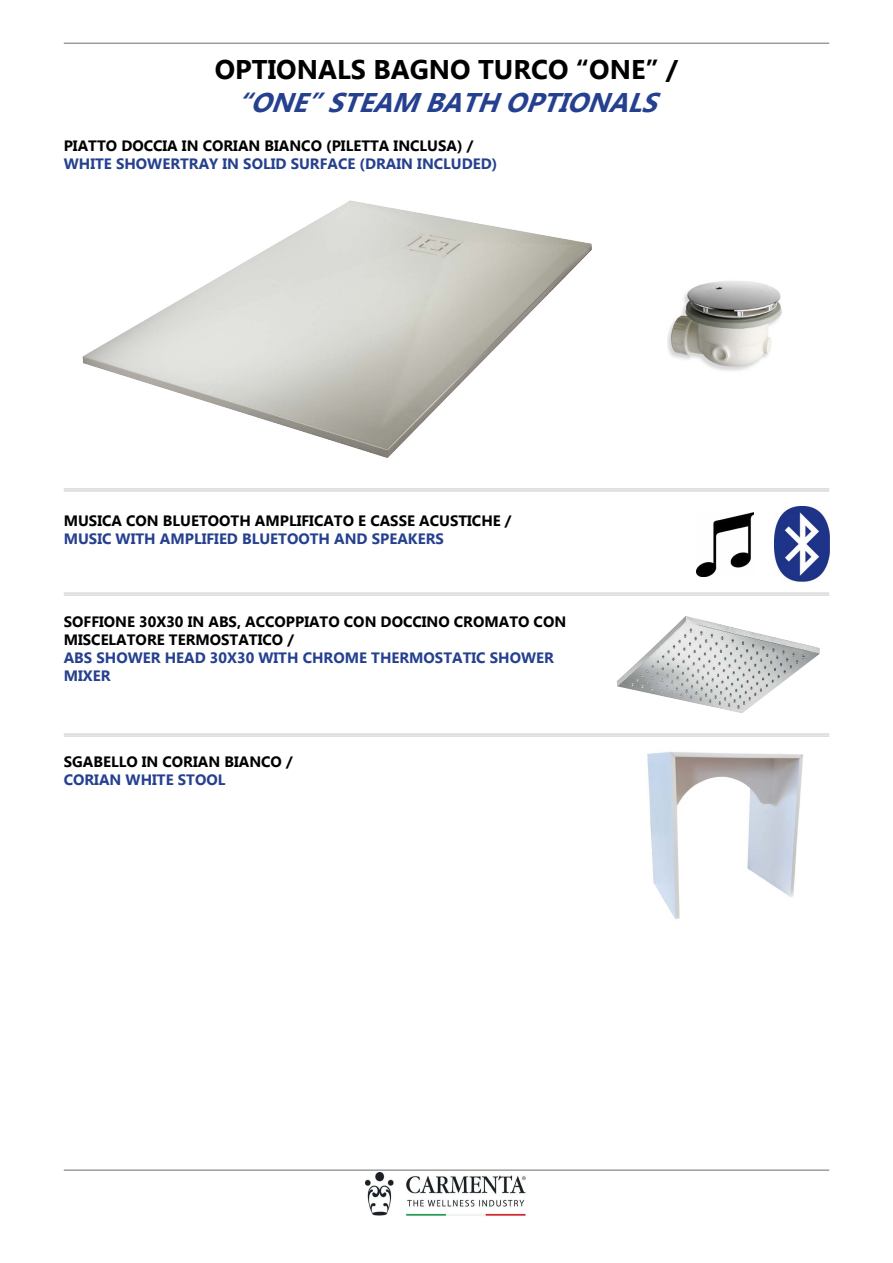
<style>
.page{position:relative;width:893px;height:1263px;background:#fff}
.page>*{position:absolute;margin:0;border:0;box-sizing:border-box;transform-origin:0 0}
.t1{font:700 27px "Gadugi";color:#000}
.t2{font:italic 700 27px "Gadugi";color:#25408f}
.t3{font:700 15px/18px "Gadugi";color:#000}
.t4{font:700 15px/18px "Gadugi";color:#25408f}
</style>
<div class="page">
<hr style="left:64px;top:1169px;width:765px;height:2px;background:#9b9b9b">
<hr style="left:64px;top:43px;width:765px;height:1px;background:#9b9b9b">
<img style="left:365px;top:1173px;width:161px;height:43px">
<img style="left:82px;top:200px;width:510px;height:258px">
<img style="left:668px;top:281px;width:114px;height:90px">
<img style="left:617px;top:616px;width:203px;height:97px">
<img style="left:647px;top:751px;width:156px;height:168px">
<hr style="left:64px;top:488px;width:765px;height:1px;background:#c4c6c8">
<hr style="left:64px;top:490px;width:765px;height:1px;background:#c4c6c8">
<hr style="left:64px;top:592px;width:765px;height:1px;background:#c4c6c8">
<hr style="left:64px;top:594px;width:765px;height:1px;background:#c4c6c8">
<hr style="left:64px;top:733px;width:765px;height:1px;background:#c4c6c8">
<hr style="left:64px;top:735px;width:765px;height:1px;background:#c4c6c8">
<img style="left:775px;top:507px;width:54px;height:74px">
<img style="left:696px;top:512px;width:58px;height:64px">
<h1 class="t1" style="left:215px;top:53px;width:465px">OPTIONALS BAGNO TURCO “ONE” /</h1>
<h1 class="t2" style="left:237px;top:86px;width:432px">“ONE”STEAM BATHOPTIONALS</h1>
<p class="t3" style="left:64px;top:137px;width:411px">PIATTO DOCCIA IN CORIAN BIANCO (PILETTA INCLUSA) /</p>
<p class="t4" style="left:64px;top:155px;width:435px">WHITE SHOWERTRAY IN SOLID SURFACE (DRAIN INCLUDED)</p>
<p class="t3" style="left:64px;top:512px;width:449px">MUSICA CON BLUETOOTH AMPLIFICATO E CASSE ACUSTICHE /</p>
<p class="t4" style="left:64px;top:530px;width:382px">MUSIC WITH AMPLIFIED BLUETOOTH AND SPEAKERS</p>
<p class="t3" style="left:64px;top:612px;width:501px">SOFFIONE 30X30 IN ABS, ACCOPPIATO CON DOCCINO CROMATO COn<br>MISCELATORE TERMOSTATICO /</p>
<p class="t4" style="left:64px;top:648px;width:492px">ABS SHOWER HEAD 30X30 WITH CHROME THERMOSTATIC SHOWER<br>MIXER</p>
<p class="t3" style="left:64px;top:752px;width:230px">SGABELLO IN CORIAN BIANCO /</p>
<p class="t4" style="left:64px;top:770px;width:163px">CORIAN WHITE STOOL</p>
</div>
